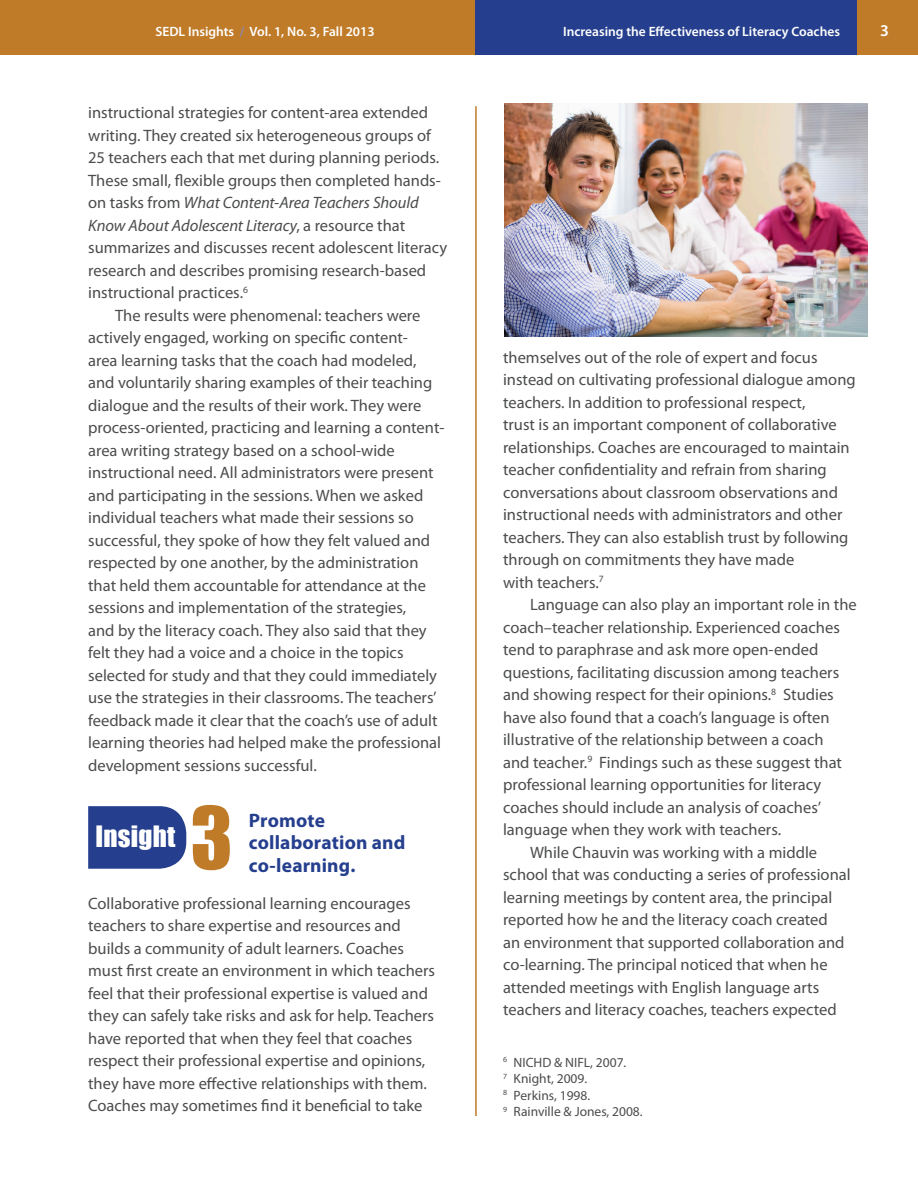
<style>
.page{position:relative;width:918px;height:1188px;background:#fff}
.page>*{position:absolute;margin:0;border:0;box-sizing:border-box;transform-origin:0 0}
.t1{font:79.5px "Impact";color:#c07b29}
.t2{font:27px "Impact";letter-spacing:.01em;color:#fff}
.t3{font:700 19.5px/22.5px "Myriad Pro";letter-spacing:.01em;color:#253f8e}
.Insight-body{font:16.5px/22.5px "Myriad Pro";color:#4b4c4d}
.Insight-first_paragr{font:16.5px/22.5px "Myriad Pro";color:#4b4c4d}
.t4{font:600 16.5px "Myriad Pro";color:#fff}
.t5{font:600 13.5px "Myriad Pro";color:#fff}
.Footnotes{font:13.5px "Myriad Pro";color:#4b4c4d}
.s1{color:#8688ba}
.s2{font-style:italic}
</style>
<div class="page">
<div style="left:0;top:0;width:918px;height:54px;background:#c07b29"></div>
<div style="left:475px;top:0;width:382px;height:54px;background:#253f8e"></div>
<hr style="left:475px;top:106px;width:2px;height:1010px;background:#c07b29">
<svg style="left:88px;top:806px;width:98px;height:63px;background:#304994"></svg>
<img style="left:505px;top:104px;width:363px;height:232px">
<p class="t5" style="left:155px;top:23px;width:221px">SEDL Insights <span class="s1">/</span> Vol. 1, No. 3, Fall 2013</p>
<p class="t5" style="left:563px;top:23px;width:278px">Increasing the Effectiveness of Literacy Coaches</p>
<p class="t4" style="left:880px;top:20px;width:10px">3</p>
<p class="Insight-body" style="left:88px;top:101px;width:360px">instructional strategies for content-area extended writing. They created six heterogeneous groups of 25 teachers each that met during planning periods.<br>These small, flexible groups then completed hands&shy;on tasks from <span class="s2">What Content-Area Teachers Should Know About Adolescent Literacy</span>, a resource that summarizes and discusses recent adolescent literacy research and describes promising research-based instructional practices.<sup>6</sup></p>
<p class="Insight-body" style="left:88px;top:304px;width:358px;text-indent:27px">The results were phenomenal: teachers were actively engaged, working on specific content-<br>area learning tasks that the coach had modeled, and voluntarily sharing examples of their teaching dialogue and the results of their work. They were process-oriented, practicing and learning a content&shy;area writing strategy based on a school-wide instructional need. All administrators were present and participating in the sessions. When we asked individual teachers what made their sessions so successful, they spoke of how they felt valued and respected by one another, by the administration that held them accountable for attendance at the sessions and implementation of the strategies,<br>and by the literacy coach. They also said that they felt they had a voice and a choice in the topics selected for study and that they could immediately use the strategies in their classrooms. The teachers’ feedback made it clear that the coach’s use of adult learning theories had helped make the professional development sessions successful.</p>
<p class="t1" style="left:190px;top:776px;width:44px">3</p>
<p class="t3" style="left:249px;top:809px;width:158px">Promote collaboration and co-learning.</p>
<p class="Insight-first_paragr" style="left:88px;top:892px;width:348px">Collaborative professional learning encourages teachers to share expertise and resources and builds a community of adult learners. Coaches must first create an environment in which teachers feel that their professional expertise is valued and they can safely take risks and ask for help. Teachers have reported that when they feel that coaches respect their professional expertise and opinions, they have more effective relationships with them.<br>Coaches may sometimes find it beneficial to take</p>
<p class="t2" style="left:95px;top:816px;width:82px">Insight</p>
<p class="Insight-first_paragr" style="left:503px;top:346px;width:354px">themselves out of the role of expert and focus instead on cultivating professional dialogue among teachers. In addition to professional respect,<br>trust is an important component of collaborative relationships. Coaches are encouraged to maintain teacher confidentiality and refrain from sharing conversations about classroom observations and instructional needs with administrators and other teachers. They can also establish trust by following through on commitments they have made<br>with teachers.<sup>7</sup></p>
<p class="Insight-body" style="left:503px;top:593px;width:355px;text-indent:27px">Language can also play an important role in the coach–teacher relationship. Experienced coaches tend to paraphrase and ask more open-ended questions, facilitating discussion among teachers and showing respect for their opinions.<sup>8</sup> Studies have also found that a coach’s language is often illustrative of the relationship between a coach<br>and teacher.<sup>9</sup> Findings such as these suggest that professional learning opportunities for literacy coaches should include an analysis of coaches’ language when they work with teachers.</p>
<p class="Insight-body" style="left:503px;top:841px;width:349px;text-indent:27px">While Chauvin was working with a middle school that was conducting a series of professional learning meetings by content area, the principal reported how he and the literacy coach created<br>an environment that supported collaboration and co-learning. The principal noticed that when he attended meetings with English language arts teachers and literacy coaches, teachers expected</p>
<p class="Footnotes" style="left:503px;top:1054px;width:125px"><sup>6</sup> NICHD &amp; NIFL, 2007.</p>
<p class="Footnotes" style="left:503px;top:1070px;width:86px"><sup>7</sup> Knight, 2009.</p>
<p class="Footnotes" style="left:503px;top:1087px;width:89px"><sup>8</sup> Perkins, 1998.</p>
<p class="Footnotes" style="left:503px;top:1103px;width:141px"><sup>9</sup> Rainville &amp; Jones, 2008.</p>
</div>
